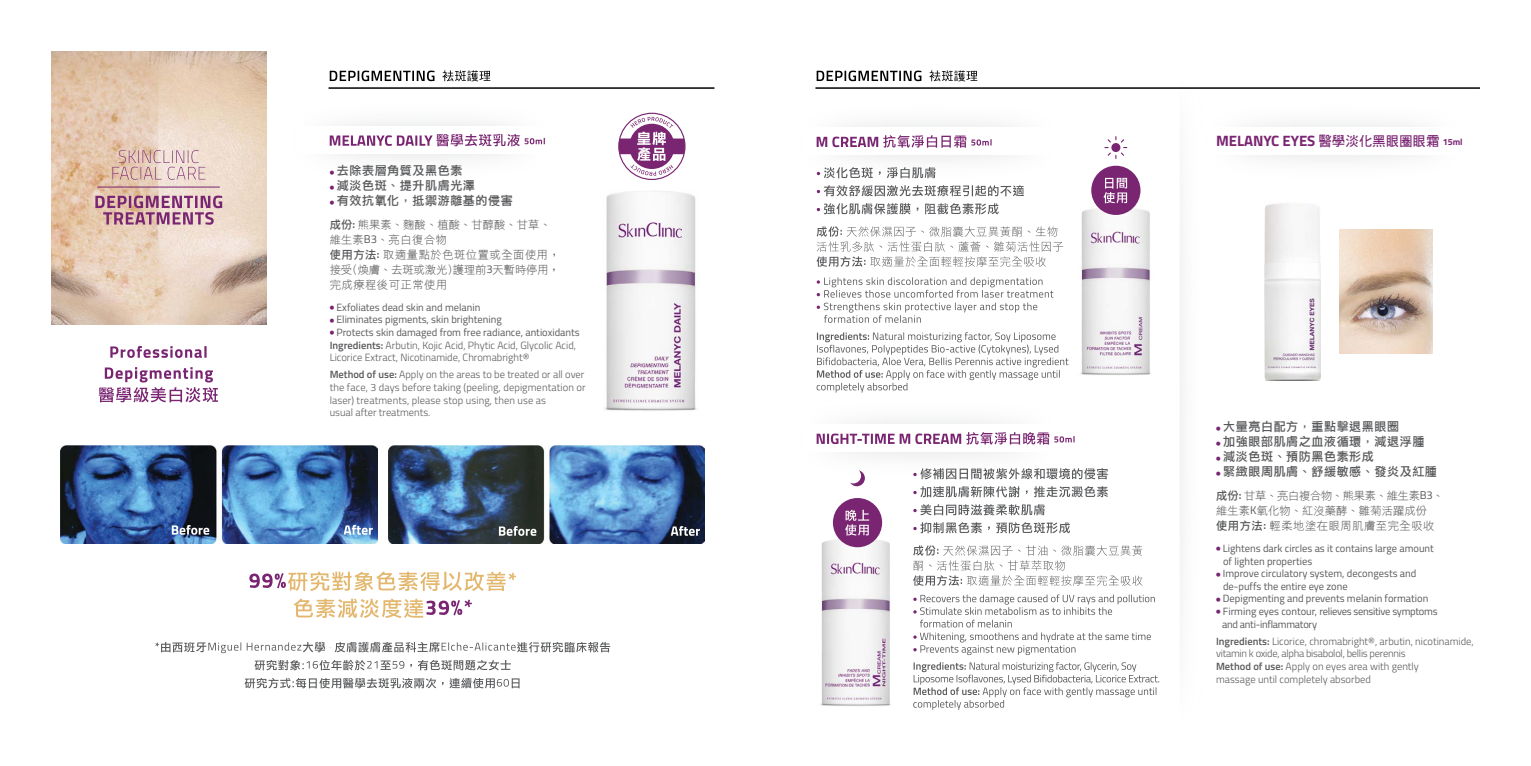
<style>
.page{position:relative;width:1531px;height:766px;background:#fff}
.page>*{position:absolute;margin:0;border:0;box-sizing:border-box;transform-origin:0 0}
.t1{font:700 15px "Titillium";letter-spacing:-.005em;color:#7a2572}
.t2{font:12px "DF Li Hei W5 WIN BF";letter-spacing:.05em;color:#58595b}
.t3{font:11.25px/15px "DF Hei Lt HK BF";letter-spacing:.05em;color:#58595b}
.t4{font:11.25px/15px "DF Hei Lt HK BF";letter-spacing:.01em;color:#58595b}
.t5{font:300 10.5px/12.6px "Titillium";color:#58595b}
.t6{font:10.5px/12.6px "Titillium";color:#58595b}
.t7{font:10.5px/12.6px "Titillium";letter-spacing:-.025em;color:#58595b}
.s1{font-family:"DF Li Hei W3 WIN BF";font-size:4.5px;color:#7a2572}
.s2{font-family:"DF Li Hei W5 WIN BF"}
.s3{font-family:"Titillium";font-weight:600}
.s4{font-family:"Titillium"}
.s5{font-family:"DF Li Hei W3 WIN BF";font-weight:400;font-size:4.5px;color:#7a2572}
.s6{font-weight:400}
.s7{font-weight:600}
.s8{font-family:"DF Hei Bd HK BF";font-weight:400;font-size:13.5px}
.s9{font-size:9px}
</style>
<div class="page">
<img style="left:835px;top:392px;width:254px;height:108px">
<div style="left:804px;top:424px;width:255px;height:28px;background:#fff"></div>
<img style="left:1080px;top:208px;width:22px;height:167px">
<img style="left:820px;top:535px;width:71px;height:171px">
<img style="left:816px;top:80px;width:198px;height:117px">
<div style="left:804px;top:127px;width:255px;height:28px;background:#fff"></div>
<svg style="left:816px;top:432px;width:258px;height:12px"></svg>
<svg style="left:816px;top:135px;width:175px;height:13px"></svg>
<svg style="left:816px;top:226px;width:247px;height:41px"></svg>
<svg style="left:817px;top:203px;width:182px;height:11px"></svg>
<svg style="left:817px;top:185px;width:207px;height:11px"></svg>
<svg style="left:817px;top:167px;width:118px;height:11px"></svg>
<svg style="left:816px;top:332px;width:252px;height:60px"></svg>
<svg style="left:817px;top:277px;width:236px;height:46px"></svg>
<svg style="left:913px;top:662px;width:189px;height:47px"></svg>
<svg style="left:913px;top:594px;width:189px;height:61px"></svg>
<div style="left:1091px;top:166px;width:49px;height:49px;background:#7a2572;border-radius:50%"></div>
<div style="left:833px;top:498px;width:49px;height:49px;background:#7a2572;border-radius:50%"></div>
<svg style="left:845px;top:509px;width:24px;height:26px"></svg>
<svg style="left:850px;top:470px;width:15px;height:16px"></svg>
<svg style="left:913px;top:545px;width:189px;height:40px"></svg>
<svg style="left:913px;top:522px;width:157px;height:11px"></svg>
<svg style="left:913px;top:504px;width:132px;height:11px"></svg>
<svg style="left:913px;top:486px;width:189px;height:11px"></svg>
<svg style="left:913px;top:468px;width:189px;height:11px"></svg>
<img style="left:266px;top:79px;width:234px;height:123px">
<div style="left:296px;top:126px;width:255px;height:28px;background:#fff"></div>
<img style="left:51px;top:51px;width:215px;height:274px">
<svg style="left:330px;top:70px;width:160px;height:11px"></svg>
<hr style="left:328px;top:87px;width:386px;height:2px;background:#000">
<svg style="left:99px;top:367px;width:119px;height:35px"></svg>
<svg style="left:110px;top:346px;width:97px;height:12px"></svg>
<img style="left:388px;top:445px;width:317px;height:98px">
<img style="left:61px;top:445px;width:316px;height:98px">
<svg style="left:294px;top:598px;width:178px;height:20px"></svg>
<svg style="left:249px;top:571px;width:267px;height:20px"></svg>
<svg style="left:245px;top:678px;width:274px;height:10px"></svg>
<svg style="left:255px;top:660px;width:256px;height:10px"></svg>
<svg style="left:155px;top:642px;width:455px;height:11px"></svg>
<svg style="left:172px;top:525px;width:201px;height:9px;background:#678cb7"></svg>
<svg style="left:499px;top:526px;width:201px;height:9px;background:#5a739b"></svg>
<hr style="left:97px;top:187px;width:123px;height:1px;background:#7a2572">
<svg style="left:95px;top:195px;width:127px;height:30px;background:#bf91a1"></svg>
<svg style="left:112px;top:150px;width:93px;height:30px;background:#dec1bb"></svg>
<img style="left:1102px;top:104px;width:88px;height:593px">
<div style="left:1126px;top:33px;width:53px;height:732px;background:#fff"></div>
<svg style="left:330px;top:134px;width:215px;height:12px"></svg>
<hr style="left:815px;top:87px;width:665px;height:2px;background:#000">
<svg style="left:816px;top:70px;width:161px;height:11px"></svg>
<img style="left:1264px;top:203px;width:56px;height:177px">
<img style="left:1340px;top:229px;width:92px;height:124px">
<img style="left:605px;top:191px;width:92px;height:220px">
<svg style="left:618px;top:113px;width:67px;height:67px"></svg>
<p class="t2" style="left:330px;top:164px;width:134px"><span class="s1">●</span> 去除表層角質及黑色素</p>
<p class="t2" style="left:330px;top:179px;width:147px"><span class="s1">●</span> 減淡色斑、提升肌膚光澤</p>
<p class="t2" style="left:330px;top:194px;width:185px"><span class="s1">●</span> 有效抗氧化，抵禦游離基的侵害</p>
<p class="t3" style="left:330px;top:216px;width:232px"><span class="s2">成份</span><span class="s3">:</span> 熊果素、麴酸、植酸、甘醇酸、甘草、維生素<span class="s4">B3</span>、亮白復合物<br><span class="s2">使用方法</span><span class="s3">:</span> 取適量點於色斑位置或全面使用，接受(煥膚、去斑或激光)護理前<span class="s4">3</span>天暫時停用，完成療程後可正常使用</p>
<p class="t6" style="left:330px;top:300px;width:152px"><span class="s1">●</span> Exfoliates dead skin and melanin</p>
<p class="t6" style="left:330px;top:313px;width:174px"><span class="s1">●</span> Eliminates pigments, skin brightening</p>
<p class="t5" style="left:330px;top:325px;width:252px"><span class="s5">●</span> <span class="s6">Protects skin damaged from free radiance, antioxidants<br></span><span class="s7">Ingredients:</span> Arbutin, Kojic Acid, Phytic Acid, Glycolic Acid,<br>Licorice Extract, Nicotinamide, Chromabright®</p>
<p class="t5" style="left:330px;top:367px;width:258px"><span class="s7">Method of use:</span> Apply on the areas to be treated or all over the face, 3 days before taking (peeling, depigmentation or laser) treatments, please stop using, then use as<br>usual after treatments.</p>
<h1 class="t1" style="left:1216px;top:130px;width:248px">MELANYC EYES <span class="s8">醫學淡化黑眼圈眼霜</span> <span class="s9">15ml</span></h1>
<p class="t2" style="left:1216px;top:420px;width:184px"><span class="s1">●</span> 大量亮白配方，重點擊退黑眼圈</p>
<p class="t2" style="left:1216px;top:435px;width:210px"><span class="s1">●</span> 加強眼部肌膚之血液循環，減退浮腫</p>
<p class="t2" style="left:1216px;top:450px;width:159px"><span class="s1">●</span> 減淡色斑、預防黑色素形成</p>
<p class="t2" style="left:1216px;top:465px;width:222px"><span class="s1">●</span> 緊緻眼周肌膚、舒緩敏感、發炎及紅腫</p>
<p class="t4" style="left:1216px;top:487px;width:229px"><span class="s2">成份</span><span class="s3">:</span> 甘草、亮白複合物、熊果素、維生素<span class="s4">B3</span>、維生素<span class="s4">K</span>氧化物、紅沒藥酵、雛菊活躍成份<br><span class="s2">使用方法</span><span class="s3">:</span> 輕柔地塗在眼周肌膚至完全吸收</p>
<p class="t6" style="left:1223px;top:541px;width:212px;text-indent:-7px"><span class="s1">●</span> Lightens dark circles as it contains large amount of lighten properties</p>
<p class="t6" style="left:1223px;top:566px;width:195px;text-indent:-7px"><span class="s1">●</span> Improve circulatory system, decongests and de-puffs the entire eye zone</p>
<p class="t6" style="left:1216px;top:591px;width:214px"><span class="s1">●</span> Depigmenting and prevents melanin formation</p>
<p class="t7" style="left:1222px;top:604px;width:217px;text-indent:-6px"><span class="s1">●</span> Firming eyes contour, relieves sensitive symptoms and anti-inflammatory</p>
<p class="t5" style="left:1216px;top:634px;width:259px"><span class="s7">Ingredients:</span> Licorice, chromabright®, arbutin, nicotinamide, vitamin k oxide, alpha bisabolol, bellis perennis<br><span class="s7">Method of use:</span> Apply on eyes area with gently<br>massage until completely absorbed</p>
</div>
